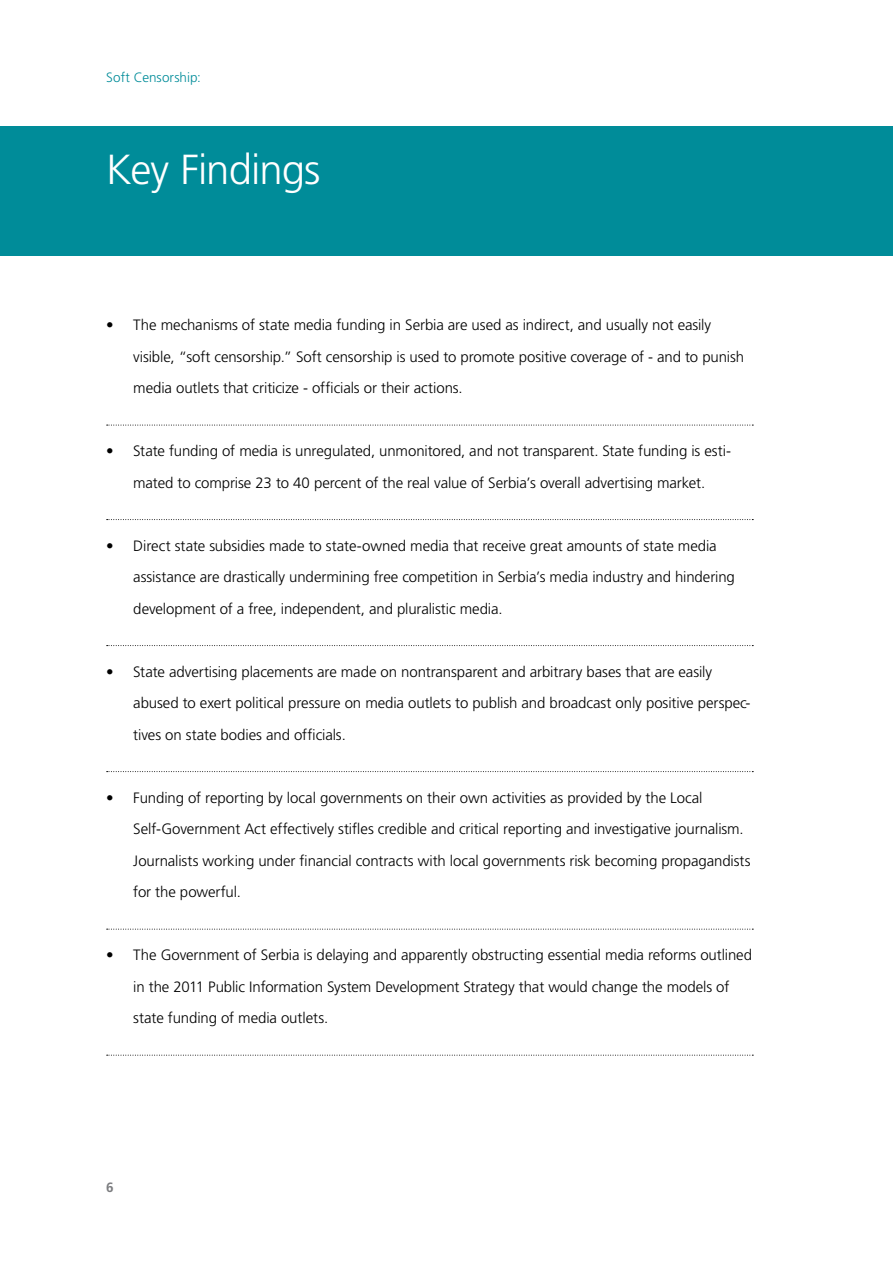
<style>
.page{position:relative;width:893px;height:1263px;background:#fff}
.page>*{position:absolute;margin:0;border:0;box-sizing:border-box;transform-origin:0 0}
.t1{font:300 42px "Frutiger LT Std";letter-spacing:-.02em;color:#fff}
.t2{font:300 15px/31.5px "Frutiger LT Std";letter-spacing:-.005em;color:#000}
.t3{font:300 13.5px "Frutiger LT Std";color:#008c99}
.t4{font:700 13.5px "Frutiger LT Std";color:#7c7d80}
</style>
<div class="page">
<div style="left:0;top:126px;width:893px;height:130px;background:#008c99"></div>
<svg style="left:107px;top:425px;width:646px;height:1px"></svg>
<svg style="left:107px;top:519px;width:646px;height:1px"></svg>
<svg style="left:107px;top:645px;width:646px;height:1px"></svg>
<svg style="left:107px;top:771px;width:646px;height:1px"></svg>
<svg style="left:107px;top:929px;width:646px;height:1px"></svg>
<svg style="left:107px;top:1055px;width:646px;height:1px"></svg>
<p class="t3" style="left:106px;top:69px;width:96px">Soft Censorship:</p>
<h1 class="t1" style="left:106px;top:145px;width:216px">Key Findings</h1>
<p class="t2" style="left:133px;top:309px;width:612px;text-indent:-27px">• The mechanisms of state media funding in Serbia are used as indirect, and usually not easily visible, “soft censorship.” Soft censorship is used to promote positive coverage of - and to punish media outlets that criticize - officials or their actions.</p>
<p class="t2" style="left:106px;top:435px;width:626px;text-align:center">• State funding of media is unregulated, unmonitored, and not transparent. State funding is esti&shy;mated to comprise 23 to 40 percent of the real value of Serbia’s overall advertising market.</p>
<p class="t2" style="left:133px;top:530px;width:603px;text-indent:-27px">• Direct state subsidies made to state-owned media that receive great amounts of state media assistance are drastically undermining free competition in Serbia’s media industry and hindering development of a free, independent, and pluralistic media.</p>
<p class="t2" style="left:133px;top:656px;width:619px;text-indent:-27px">• State advertising placements are made on nontransparent and arbitrary bases that are easily abused to exert political pressure on media outlets to publish and broadcast only positive perspec&shy;tives on state bodies and officials.</p>
<p class="t2" style="left:133px;top:782px;width:619px;text-indent:-27px">• Funding of reporting by local governments on their own activities as provided by the Local Self-Government Act effectively stifles credible and critical reporting and investigative journalism.<br>Journalists working under financial contracts with local governments risk becoming propagandists for the powerful.</p>
<p class="t2" style="left:133px;top:939px;width:620px;text-indent:-27px">• The Government of Serbia is delaying and apparently obstructing essential media reforms outlined in the 2011 Public Information System Development Strategy that would change the models of state funding of media outlets.</p>
<p class="t4" style="left:106px;top:1179px;width:9px">6</p>
</div>
